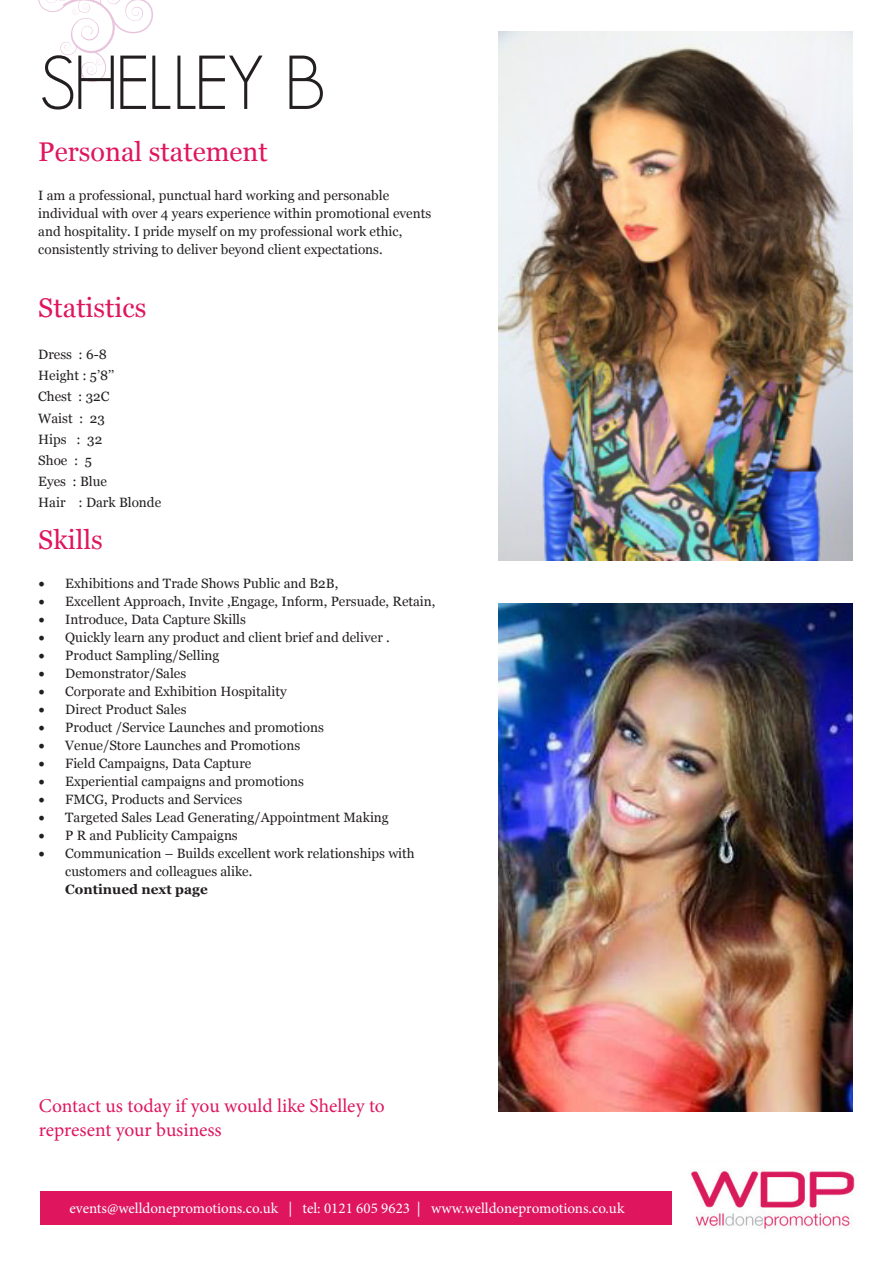
<style>
.page{position:relative;width:893px;height:1263px;background:#fff}
.page>*{position:absolute;margin:0;border:0;box-sizing:border-box;transform-origin:0 0}
.t1{font:300 74.7px "Geosans";letter-spacing:-.05em;color:#231f20}
.t2{font:27px "Georgia";color:#df165e}
.t3{font:19.5px/24px "Minion Pro";letter-spacing:-.005em;color:#df165e}
.t4{font:15px "Minion Pro";color:#fff}
.t5{font:13.5px/18px "Georgia";color:#231f20}
.s1{font-family:"Minion Pro";font-size:18px}
.s2{font-weight:700}
</style>
<div class="page">
<div style="left:40px;top:1191px;width:632px;height:33px;background:#df165e"></div>
<img style="left:691px;top:1169px;width:164px;height:60px">
<svg style="left:38px;top:0;width:115px;height:82px"></svg>
<img style="left:499px;top:31px;width:353px;height:529px">
<img style="left:499px;top:604px;width:354px;height:507px">
<p class="t1" style="left:39px;top:41px;width:288px">SHELLEY B</p>
<p class="t2" style="left:38px;top:132px;width:231px">Personal statement</p>
<p class="t5" style="left:38px;top:186px;width:394px">I am a professional, punctual hard working and personable individual with over 4 years experience within promotional events and hospitality. I pride myself on my professional work ethic, consistently striving to deliver beyond client expectations.</p>
<p class="t2" style="left:38px;top:288px;width:110px">Statistics</p>
<p class="t5" style="left:38px;top:345px;width:70px">Dress : 6-8</p>
<p class="t5" style="left:38px;top:366px;width:77px">Height : 5’8’’</p>
<p class="t5" style="left:38px;top:387px;width:73px">Chest : 32C</p>
<p class="t5" style="left:38px;top:408px;width:68px">Waist : 23</p>
<p class="t5" style="left:38px;top:429px;width:65px">Hips : 32</p>
<p class="t5" style="left:38px;top:450px;width:55px">Shoe : 5</p>
<p class="t5" style="left:38px;top:471px;width:70px">Eyes : Blue</p>
<p class="t5" style="left:38px;top:492px;width:124px">Hair : Dark Blonde</p>
<p class="t2" style="left:38px;top:519px;width:66px">Skills</p>
<p class="t5" style="left:38px;top:573px;width:302px"><span class="s1">•</span> Exhibitions and Trade Shows Public and B2B,</p>
<p class="t5" style="left:38px;top:591px;width:399px"><span class="s1">•</span> Excellent Approach, Invite ,Engage, Inform, Persuade, Retain,</p>
<p class="t5" style="left:38px;top:609px;width:209px"><span class="s1">•</span> Introduce, Data Capture Skills</p>
<p class="t5" style="left:38px;top:627px;width:353px"><span class="s1">•</span> Quickly learn any product and client brief and deliver .</p>
<p class="t5" style="left:38px;top:645px;width:183px"><span class="s1">•</span> Product Sampling/Selling</p>
<p class="t5" style="left:38px;top:663px;width:150px"><span class="s1">•</span> Demonstrator/Sales</p>
<p class="t5" style="left:38px;top:681px;width:250px"><span class="s1">•</span> Corporate and Exhibition Hospitality</p>
<p class="t5" style="left:38px;top:699px;width:150px"><span class="s1">•</span> Direct Product Sales</p>
<p class="t5" style="left:38px;top:717px;width:287px"><span class="s1">•</span> Product /Service Launches and promotions</p>
<p class="t5" style="left:38px;top:735px;width:263px"><span class="s1">•</span> Venue/Store Launches and Promotions</p>
<p class="t5" style="left:38px;top:753px;width:215px"><span class="s1">•</span> Field Campaigns, Data Capture</p>
<p class="t5" style="left:38px;top:771px;width:267px"><span class="s1">•</span> Experiential campaigns and promotions</p>
<p class="t5" style="left:38px;top:789px;width:205px"><span class="s1">•</span> FMCG, Products and Services</p>
<p class="t5" style="left:38px;top:807px;width:352px"><span class="s1">•</span> Targeted Sales Lead Generating/Appointment Making</p>
<p class="t5" style="left:38px;top:825px;width:201px"><span class="s1">•</span> P R and Publicity Campaigns</p>
<p class="t5" style="left:65px;top:843px;width:351px;text-indent:-27px"><span class="s1">•</span> Communication – Builds excellent work relationships with customers and colleagues alike.<br><span class="s2">Continued next page</span></p>
<p class="t3" style="left:39px;top:1093px;width:347px">Contact us today if you would like Shelley to represent your business</p>
<p class="t4" style="left:69px;top:1198px;width:557px">events@welldonepromotions.co.uk | tel: 0121 605 9623 | www.welldonepromotions.co.uk</p>
</div>
